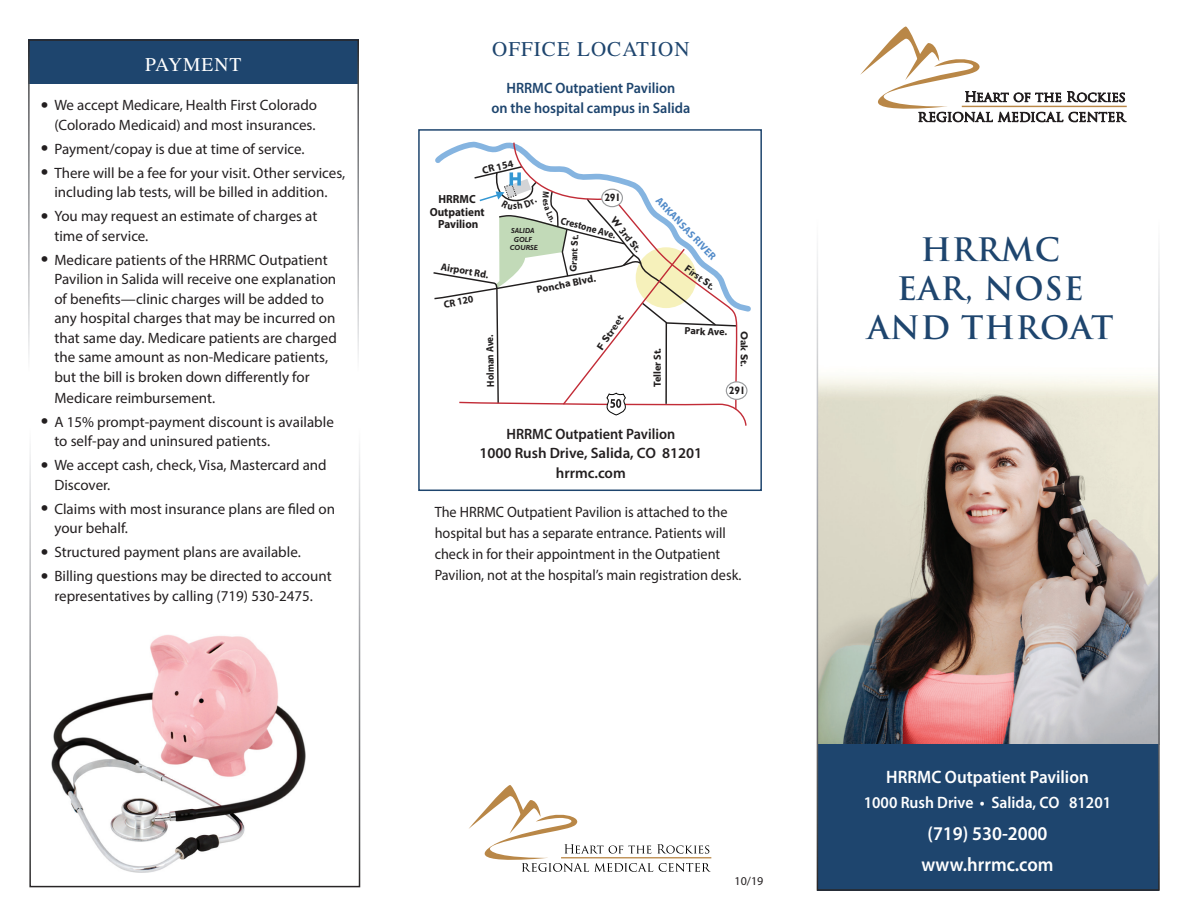
<style>
.page{position:relative;width:1188px;height:918px;background:#fff}
.page>*{position:absolute;margin:0;border:0;box-sizing:border-box;transform-origin:0 0}
.t1{font:700 31.5px/39px "Trajan";letter-spacing:.025em;color:#1e456e;text-align:center}
.t2{font:21px "Times";letter-spacing:.05em;color:#1e456e}
.t3{font:600 19.5px/31.5px "Myriad Pro";color:#fff;text-align:center;scale:.95 1}
.t4{font:19.5px "Times";letter-spacing:.05em;color:#fff}
.t5{font:600 18px "Myriad Pro";color:#fff;scale:.95 1}
.t6{font:600 16.5px "Myriad Pro";color:#fff;scale:.95 1}
.t7{font:15px/19.5px "Myriad Pro";color:#231f20}
.t8{font:15px/21px "Myriad Pro";color:#231f20;scale:.95 1}
.t9{font:600 15px/19.5px "Myriad Pro";color:#231f20;text-align:center;scale:.95 1}
.t10{font:600 15px/19.5px "Myriad Pro";color:#1e456e;text-align:center;scale:.95 1}
.t11{font:12px "Myriad Pro";color:#231f20}
.t12{font:700 11.85px/12.5px "Myriad Pro";color:#211e1e;text-align:center;scale:.95 1}
.t13{font:700 10.8px "Gill Sans";letter-spacing:-.025em;color:#211e1e;scale:.95 1}
.t14{font:700 10.35px "Myriad Pro";color:#211e1e}
.t15{font:700 10.35px "Gill Sans";color:#211e1e;scale:.9 1}
.t16{font:700 10.35px "Myriad Pro";color:#211e1e;scale:.95 1}
.t17{font:700 10.35px "Gill Sans";color:#211e1e}
.t18{font:700 10.35px "Myriad Pro";color:#528bc9}
.t19{font:700 10.35px "Myriad Pro";color:#211e1e;scale:.9 1}
.t20{font:700 10.05px "Gill Sans";color:#211e1e;scale:.88 1}
.t21{font:italic 700 7.35px/8.4px "Gill Sans";color:#211e1e;text-align:center;scale:.95 1}
.s1{font-size:27px}
</style>
<div class="page">
<img style="left:820px;top:376px;width:337px;height:368px">
<div style="left:817px;top:744px;width:342px;height:147px;background:#1e456e"></div>
<div style="left:817px;top:196px;width:343px;height:695px;border:2px solid #fff"></div>
<svg style="left:860px;top:26px;width:266px;height:97px"></svg>
<hr style="left:962px;top:106px;width:165px;height:1px;background:#b98747">
<img style="left:52px;top:635px;width:253px;height:237px">
<div style="left:29px;top:39px;width:330px;height:44px;background:#1e456e"></div>
<div style="left:28px;top:39px;width:331px;height:345px;border:2px solid #fff"></div>
<div style="left:29px;top:412px;width:331px;height:475px;border:2px solid #fff"></div>
<div style="left:418px;top:129px;width:344px;height:362px;border:2px solid #1e456e"></div>
<svg style="left:435px;top:141px;width:316px;height:171px"></svg>
<svg style="left:512px;top:141px;width:226px;height:24px"></svg>
<div style="left:726px;top:381px;width:22px;height:19px;border:1px solid #999b9d;border-radius:50%"></div>
<svg style="left:469px;top:785px;width:242px;height:87px"></svg>
<hr style="left:561px;top:857px;width:150px;height:1px;background:#b98747">
<svg style="left:433px;top:165px;width:314px;height:261px"></svg>
<h3 class="t4" style="left:145px;top:54px;width:98px">PAYMENT</h3>
<p class="t7" style="left:41px;top:95px;width:278px;text-align:right"><span class="s1">•</span> We accept Medicare, Health First Colorado (Colorado Medicaid) and most insurances.</p>
<p class="t7" style="left:41px;top:139px;width:265px"><span class="s1">•</span> Payment/copay is due at time of service.</p>
<p class="t7" style="left:41px;top:163px;width:306px;text-align:center"><span class="s1">•</span> There will be a fee for your visit. Other services, including lab tests, will be billed in addition.</p>
<p class="t7" style="left:54px;top:206px;width:265px;text-indent:-13px"><span class="s1">•</span> You may request an estimate of charges at time of service.</p>
<p class="t7" style="left:54px;top:250px;width:284px;text-indent:-13px"><span class="s1">•</span> Medicare patients of the HRRMC Outpatient Pavilion in Salida will receive one explanation of benefits—clinic charges will be added to any hospital charges that may be incurred on that same day. Medicare patients are charged the same amount as non-Medicare patients, but the bill is broken down differently for</p>
<p class="t7" style="left:54px;top:388px;width:162px">Medicare reimbursement.</p>
<p class="t7" style="left:54px;top:412px;width:281px;text-indent:-13px"><span class="s1">•</span> A 15% prompt-payment discount is available to self-pay and uninsured patients.</p>
<p class="t7" style="left:54px;top:455px;width:274px;text-indent:-13px"><span class="s1">•</span> We accept cash, check, Visa, Mastercard and<br>Discover.</p>
<p class="t7" style="left:54px;top:499px;width:282px;text-indent:-13px"><span class="s1">•</span> Claims with most insurance plans are filed on your behalf.</p>
<p class="t7" style="left:41px;top:542px;width:261px"><span class="s1">•</span> Structured payment plans are available.</p>
<p class="t7" style="left:41px;top:566px;width:292px;text-align:center"><span class="s1">•</span> Billing questions may be directed to account representatives by calling (719) 530-2475.</p>
<h2 class="t2" style="left:492px;top:37px;width:199px">OFFICE LOCATION</h2>
<p class="t10" style="left:491px;top:78px;width:211px">HRRMC Outpatient Pavilion<br>on the hospital campus in Salida</p>
<p class="t14" style="left:481px;top:164px;width:33px;rotate:-13deg">CR 154</p>
<p class="t12" style="left:430px;top:193px;width:59px">HRRMC<br>Outpatient<br>Pavilion</p>
<p class="t16" style="left:442px;top:260px;width:52px;rotate:10deg">Airport Rd.</p>
<p class="t16" style="left:443px;top:297px;width:33px;rotate:-10deg">CR 120</p>
<p class="t19" style="left:484px;top:387px;width:60px;rotate:-91deg">Ho ml an Ave.</p>
<p class="t21" style="left:510px;top:226px;width:31px">SALIDA<br>GOLF<br>COURSE</p>
<p class="t20" style="left:567px;top:272px;width:45px;rotate:-87deg">Grant St.</p>
<p class="t14" style="left:535px;top:283px;width:62px;rotate:-12deg">Poncha Blvd.</p>
<p class="t13" style="left:604px;top:191px;width:19px">291</p>
<p class="t15" style="left:618px;top:214px;width:49px;rotate:52deg">W 3rd St.</p>
<p class="t17" style="left:594px;top:345px;width:41px;rotate:-56deg">F Street</p>
<p class="t18" style="left:662px;top:194px;width:83px;rotate:46deg">ARKANSAS RIVER</p>
<p class="t14" style="left:651px;top:387px;width:41px;rotate:-90deg">Teller St.</p>
<p class="t15" style="left:690px;top:262px;width:40px;rotate:36deg">First St.</p>
<p class="t14" style="left:685px;top:324px;width:44px;rotate:2deg">Park Ave.</p>
<p class="t17" style="left:750px;top:331px;width:38px;rotate:90deg">Oak St.</p>
<p class="t13" style="left:729px;top:384px;width:19px">291</p>
<p class="t9" style="left:479px;top:423px;width:236px">HRRMC Outpatient Pavilion<br>1000 Rush Drive, Salida, CO 81201 hrrmc.com</p>
<p class="t8" style="left:435px;top:501px;width:325px">The HRRMC Outpatient Pavilion is attached to the hospital but has a separate entrance. Patients will check in for their appointment in the Outpatient Pavilion, not at the hospital’s main registration desk.</p>
<p class="t11" style="left:735px;top:874px;width:30px">10/19</p>
<h1 class="t1" style="left:867px;top:231px;width:248px">HRRMC<br>EAR, NOSE<br>AND THROAT</h1>
<p class="t5" style="left:886px;top:765px;width:215px">HRRMC Outpatient Pavilion</p>
<p class="t6" style="left:864px;top:792px;width:262px">1000 Rush Drive • Salida, CO 81201</p>
<h3 class="t3" style="left:921px;top:817px;width:141px">(719) 530-2000 www.hrrmc.com</h3>
</div>
